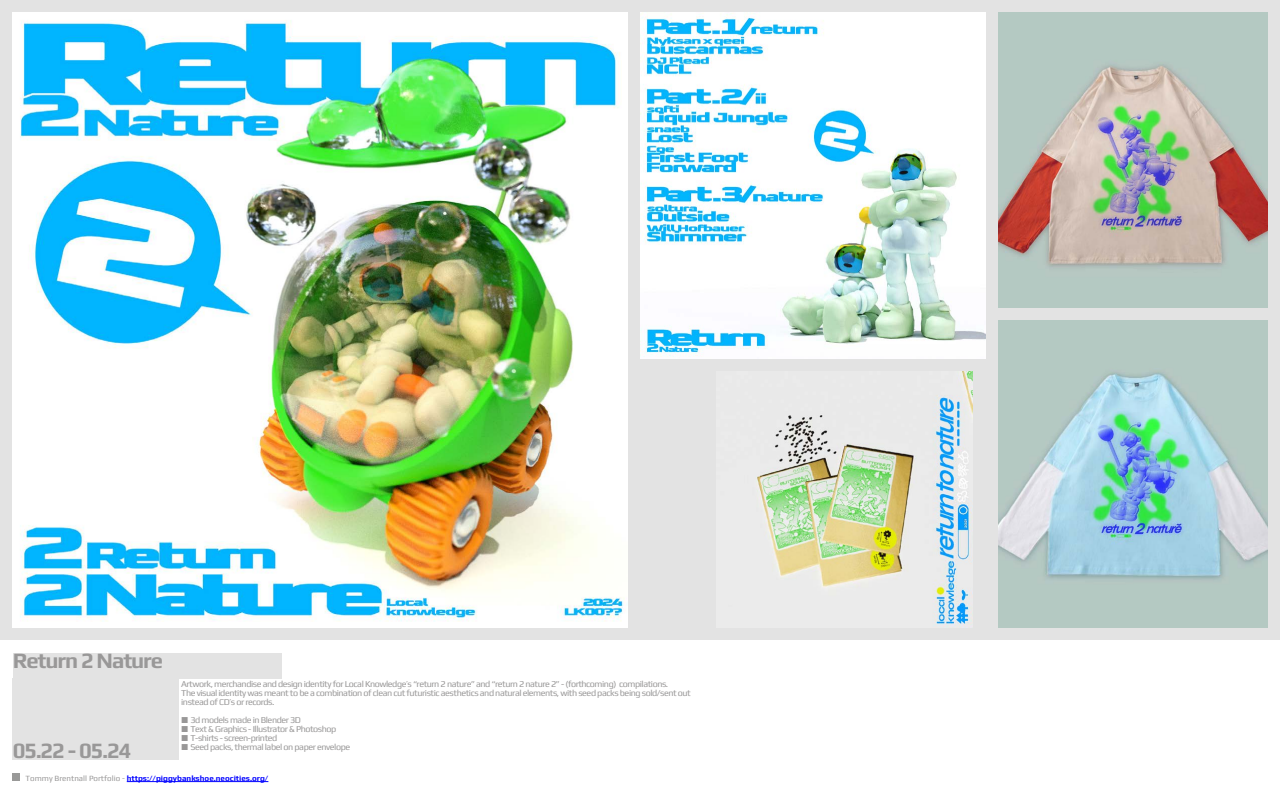
<style>
.page{position:relative;width:1280px;height:800px;background:#fff}
.page>*{position:absolute;margin:0;border:0;box-sizing:border-box;transform-origin:0 0}
.t1{font:700 22px "Play";letter-spacing:-.05em;color:#999898}
.t2{font:9px/9px "Play";letter-spacing:-.05em;color:#999898}
.t3{font:700 8px "Play";color:#00f}
.s1{font-family:"Xolonium"}
.s2{font-weight:400;color:#999898}
</style>
<div class="page">
<hr style="left:127px;top:781px;width:141px;height:1px;background:#00f">
<div style="left:13px;top:774px;width:7px;height:7px;background:#999998"></div>
<div style="left:0;top:0;width:1280px;height:640px;background:#e3e3e3"></div>
<img style="left:640px;top:13px;width:346px;height:345px">
<img style="left:13px;top:13px;width:614px;height:614px">
<img style="left:756px;top:371px;width:217px;height:256px">
<img style="left:998px;top:13px;width:269px;height:294px">
<img style="left:998px;top:320px;width:269px;height:307px">
<div style="left:13px;top:653px;width:269px;height:25px;background:#e3e3e3"></div>
<div style="left:13px;top:678px;width:166px;height:82px;background:#e3e3e3"></div>
<h1 class="t1" style="left:13px;top:645px;width:152px">Return 2 Nature</h1>
<h1 class="t1" style="left:13px;top:735px;width:120px">05.22 - 05.24</h1>
<p class="t2" style="left:181px;top:679px;width:511px">Artwork, merchandise and design identity for Local Knowledge’s “return 2 nature” and “return 2 nature 2” - (forthcoming) compilations.<br>The visual identity was meant to be a combination of clean cut futuristic aesthetics and natural elements, with seed packs being sold/sent out instead of CD’s or records.</p>
<p class="t2" style="left:181px;top:715px;width:121px"><span class="s1">■</span> 3d models made in Blender 3D</p>
<p class="t2" style="left:181px;top:724px;width:157px"><span class="s1">■</span> Text &amp; Graphics - Illustrator &amp; Photoshop</p>
<p class="t2" style="left:181px;top:733px;width:98px"><span class="s1">■</span> T-shirts - screen-printed</p>
<p class="t2" style="left:181px;top:742px;width:171px"><span class="s1">■</span> Seed packs, thermal label on paper envelope</p>
<p class="t3" style="left:26px;top:772px;width:244px"><span class="s2">Tommy Brentnall Portfolio -</span> https://piggybankshoe.neocities.org/</p>
</div>
